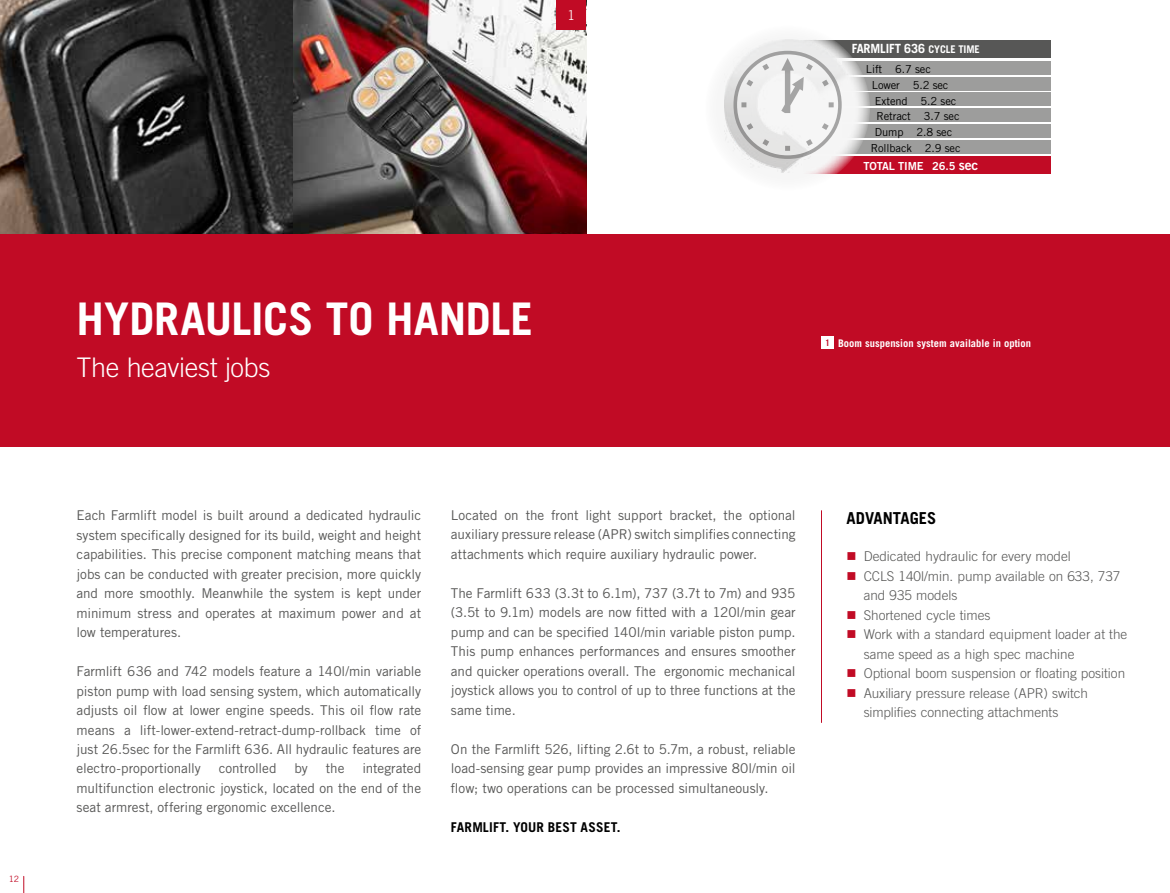
<style>
.page{position:relative;width:1170px;height:893px;background:#fff}
.page>*{position:absolute;margin:0;border:0;box-sizing:border-box;transform-origin:0 0}
.t1{font:700 45px "Trade Gothic LT Pro";color:#fff}
.t2{font:300 27px "Trade Gothic LT Pro";letter-spacing:-.015em;color:#fff}
.t3{font:700 16.5px "Trade Gothic LT Pro";color:#000}
.t4{font:13.5px/19.5px "Trade Gothic LT Pro";letter-spacing:-.005em;color:#575756;text-align:justify}
.t5{font:300 13.5px/19.5px "Trade Gothic LT Std";color:#575756}
.t6{font:700 13.5px "Trade Gothic LT Pro";letter-spacing:.015em;color:#000}
.t7{font:300 13.5px "Trade Gothic LT Std";color:#fff}
.t8{font:700 12.6px "Trade Gothic LT Std";letter-spacing:-.01em;color:#fff}
.t9{font:11.1px "Trade Gothic LT Std";letter-spacing:-.01em;color:#000}
.t10{font:11.1px "Trade Gothic LT Std Bd 2";letter-spacing:-.01em;color:#fff}
.t11{font:700 10.5px "Trade Gothic LT Pro";color:#fff}
.t12{font:8.7px "Trade Gothic LT Pro";color:#c10b25}
.s1{font-size:10.5px}
.s2{font-size:13.8px}
.s3{font-family:"Trade Gothic LT Std";font-size:9px;color:#c10b25}
.s4{color:#c10b25}
</style>
<div class="page">
<img style="left:0;top:0;width:293px;height:234px">
<img style="left:293px;top:0;width:293px;height:234px">
<svg style="left:23px;top:876px;width:1px;height:17px"></svg>
<div style="left:0;top:234px;width:1169px;height:212px;background:#c10b25"></div>
<hr style="left:821px;top:511px;width:1px;height:211px;background:#c10b25">
<div style="left:803px;top:156px;width:247px;height:17px;background:#c10b25"></div>
<div style="left:803px;top:140px;width:247px;height:13px;background:#9d9d9c"></div>
<div style="left:841px;top:124px;width:209px;height:14px;background:#9d9d9c"></div>
<div style="left:841px;top:108px;width:209px;height:14px;background:#9d9d9c"></div>
<div style="left:841px;top:93px;width:209px;height:13px;background:#9d9d9c"></div>
<div style="left:841px;top:77px;width:209px;height:13px;background:#9d9d9c"></div>
<div style="left:841px;top:61px;width:209px;height:14px;background:#9d9d9c"></div>
<div style="left:782px;top:40px;width:268px;height:18px;background:#575756"></div>
<div style="left:705px;top:26px;width:165px;height:164px;background:#f6f6f6;border-radius:50%"></div>
<img style="left:724px;top:39px;width:139px;height:133px">
<svg style="left:733px;top:51px;width:108px;height:108px"></svg>
<div style="left:556px;top:0;width:30px;height:30px;background:#c10b25"></div>
<div style="left:821px;top:336px;width:12px;height:13px;background:#fff"></div>
<p class="t12" style="left:9px;top:874px;width:12px">12</p>
<p class="t7" style="left:567px;top:7px;width:9px">1</p>
<p class="t8" style="left:851px;top:41px;width:130px">FARMLIFT 636 <span class="s1">CYCLE TIME</span></p>
<p class="t9" style="left:865px;top:62px;width:66px">Lift 6.7 sec</p>
<p class="t9" style="left:871px;top:78px;width:78px">Lower 5.2 sec</p>
<p class="t9" style="left:874px;top:94px;width:83px">Extend 5.2 sec</p>
<p class="t9" style="left:876px;top:110px;width:85px">Retract 3.7 sec</p>
<p class="t9" style="left:874px;top:125px;width:79px">Dump 2.8 sec</p>
<p class="t9" style="left:870px;top:141px;width:91px">Rollback 2.9 sec</p>
<p class="t10" style="left:863px;top:159px;width:117px">TOTAL TIME 26.5 <span class="s2">sec</span></p>
<h1 class="t1" style="left:77px;top:292px;width:458px">HYDRAULICS TO HANDLE</h1>
<h2 class="t2" style="left:77px;top:352px;width:195px">The heaviest jobs</h2>
<p class="t11" style="left:825px;top:336px;width:207px"><span class="s3">1</span> Boom suspension system available in option</p>
<p class="t4" style="left:77px;top:505px;width:346px">Each Farmlift model is built around a dedicated hydraulic system specifically designed for its build, weight and height capabilities. This precise component matching means that jobs can be conducted with greater precision, more quickly and more smoothly. Meanwhile the system is kept under minimum stress and operates at maximum power and at low temperatures.</p>
<p class="t4" style="left:77px;top:661px;width:346px">Farmlift 636 and 742 models feature a 140l/min variable piston pump with load sensing system, which automatically adjusts oil flow at lower engine speeds. This oil flow rate means a lift-lower-extend-retract-dump-rollback time of just 26.5sec for the Farmlift 636. All hydraulic features are electro-proportionally</p>
<p class="t4" style="left:77px;top:759px;width:346px;text-indent:286px">integrated multifunction electronic joystick, located on the end of the seat armrest, offering ergonomic excellence.</p>
<p class="t4" style="left:219px;top:759px;width:59px">controlled</p>
<p class="t4" style="left:294px;top:759px;width:15px">by</p>
<p class="t4" style="left:326px;top:759px;width:20px">the</p>
<p class="t4" style="left:451px;top:505px;width:346px">Located on the front light support bracket, the optional auxiliary pressure release (APR) switch simplifies connecting attachments which require auxiliary hydraulic power.</p>
<p class="t4" style="left:451px;top:583px;width:346px">The Farmlift 633 (3.3t to 6.1m), 737 (3.7t to 7m) and 935 (3.5t to 9.1m) models are now fitted with a 120l/min gear pump and can be specified 140l/min variable piston pump.<br>This pump enhances performances and ensures smoother and quicker operations overall. The ergonomic mechanical joystick allows you to control of up to three functions at the same time.</p>
<p class="t4" style="left:451px;top:739px;width:346px">On the Farmlift 526, lifting 2.6t to 5.7m, a robust, reliable load-sensing gear pump provides an impressive 80l/min oil flow; two operations can be processed simultaneously.</p>
<p class="t6" style="left:451px;top:819px;width:171px">FARMLIFT. YOUR BEST ASSET.</p>
<p class="t3" style="left:846px;top:508px;width:91px">ADVANTAGES</p>
<p class="t5" style="left:846px;top:546px;width:226px"><span class="s4">■</span> Dedicated hydraulic for every model</p>
<p class="t5" style="left:863px;top:566px;width:258px;text-indent:-17px"><span class="s4">■</span> CCLS 140l/min. pump available on 633, 737 and 935 models</p>
<p class="t5" style="left:846px;top:605px;width:145px"><span class="s4">■</span> Shortened cycle times</p>
<p class="t5" style="left:863px;top:624px;width:265px;text-indent:-17px"><span class="s4">■</span> Work with a standard equipment loader at the same speed as a high spec machine</p>
<p class="t5" style="left:846px;top:663px;width:280px"><span class="s4">■</span> Optional boom suspension or floating position</p>
<p class="t5" style="left:863px;top:683px;width:226px;text-indent:-17px"><span class="s4">■</span> Auxiliary pressure release (APR) switch simplifies connecting attachments</p>
</div>
